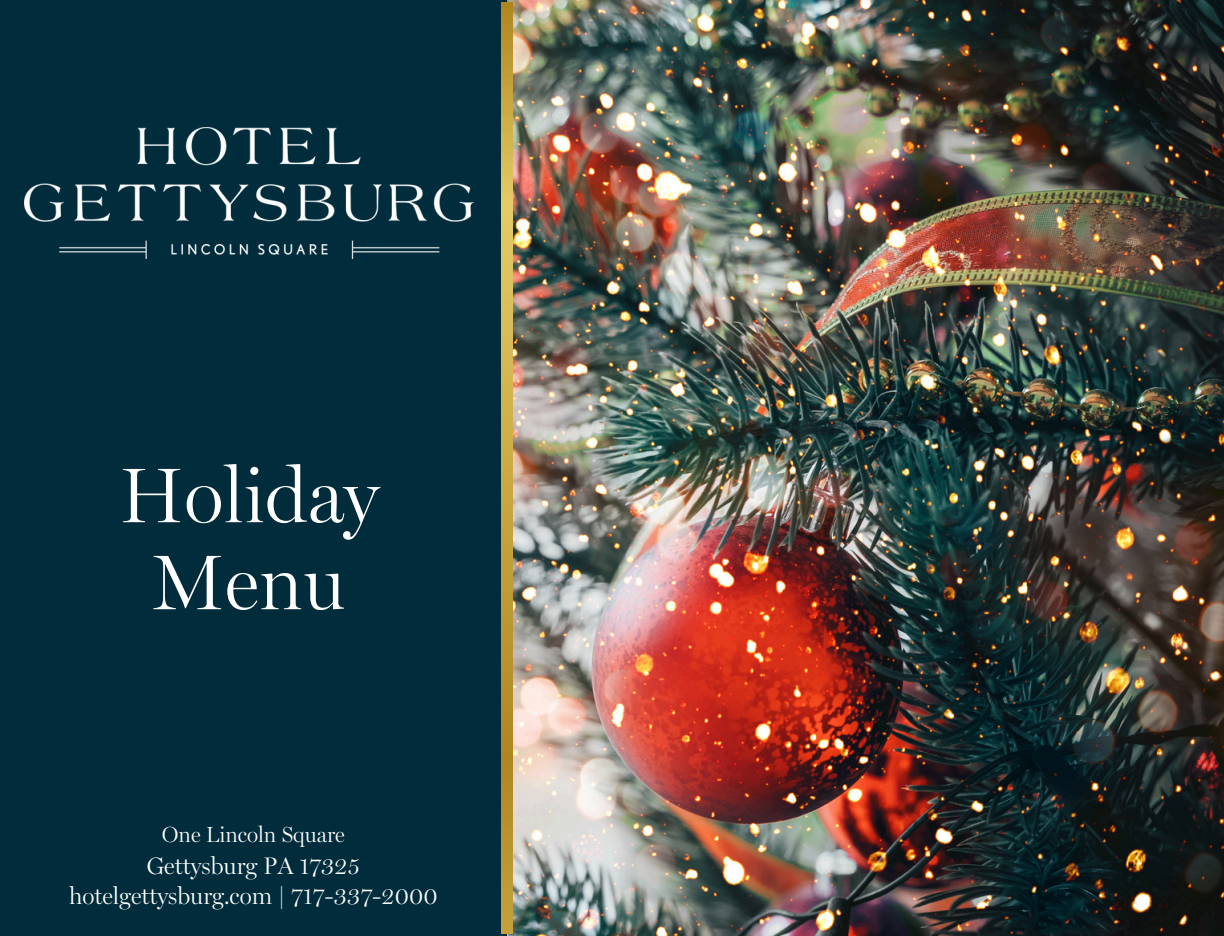
<style>
.page{position:relative;width:1224px;height:936px;background:#fff}
.page>*{position:absolute;margin:0;border:0;box-sizing:border-box;transform-origin:0 0}
.t1{font:300 78px/87px "Miller Display";color:#fff;text-align:center}
.t2{font:300 24px "Miller Display";color:#fff}
.t3{font:300 22px "Miller Display";color:#fff}
</style>
<div class="page">
<img style="left:507px;top:0;width:717px;height:936px">
<div style="left:0;top:0;width:507px;height:936px;background:#002c3b"></div>
<svg style="left:502px;top:2px;width:10px;height:932px;background:#c6a43f"></svg>
<img style="left:25px;top:128px;width:448px;height:130px">
<p class="t1" style="left:119px;top:454px;width:261px">Holiday<br>Menu</p>
<p class="t3" style="left:162px;top:822px;width:184px">One Lincoln Square</p>
<p class="t2" style="left:147px;top:852px;width:214px">Gettysburg PA 17325</p>
<p class="t2" style="left:69px;top:882px;width:370px">hotelgettysburg.com | 717-337-2000</p>
</div>
